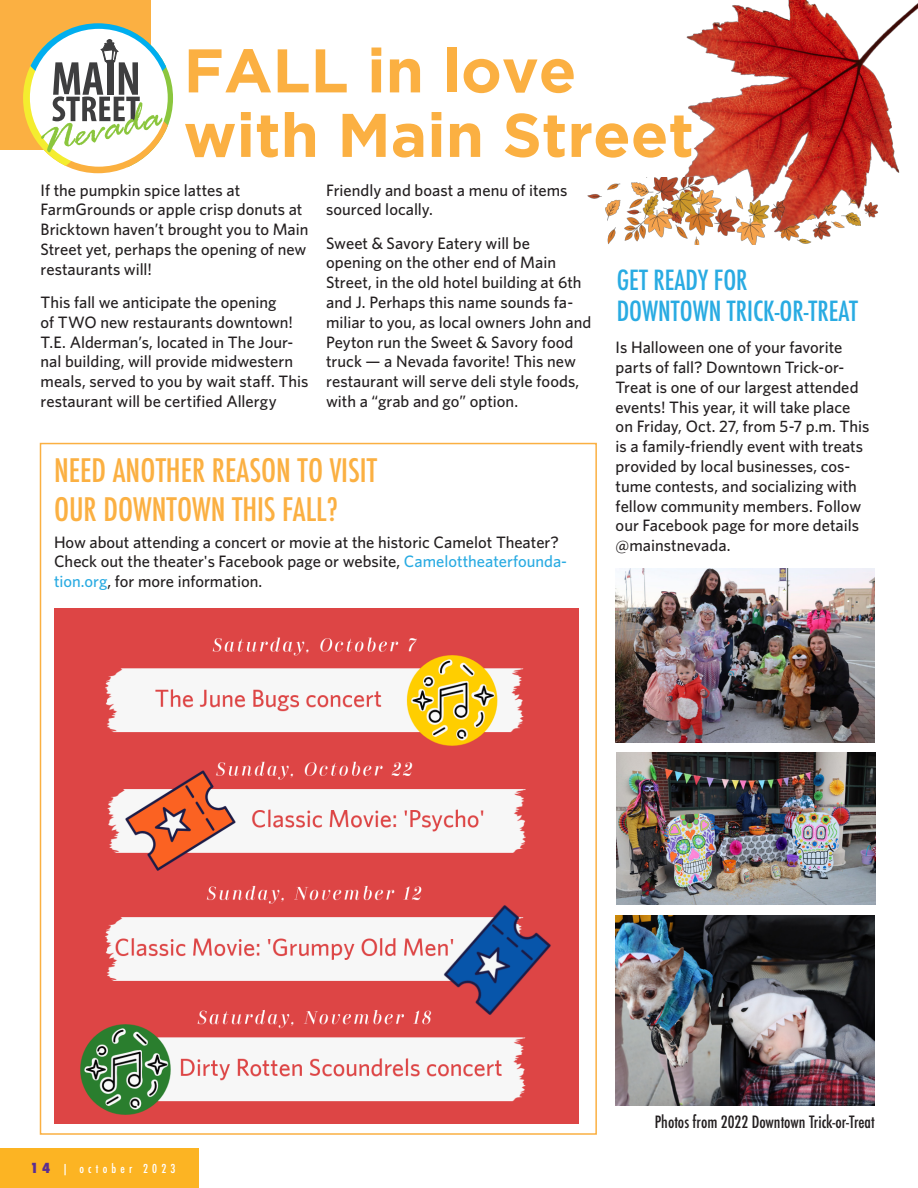
<style>
.page{position:relative;width:918px;height:1188px;background:#fff}
.page>*{position:absolute;margin:0;border:0;box-sizing:border-box;transform-origin:0 0}
.Headline{font:700 61.5px "Gotham";color:#fbb042}
.Subhead{font:500 condensed 31.5px "Futura";color:#fbb042}
.Subhead-2{font:500 condensed 27px "Futura";color:#29abe2}
.t1{font:500 16.5px/19.8px "Whitney";color:#231f20}
.Photo_Caption{font:500 condensed 16.5px "Futura";color:#231f20}
.t2{font:500 condensed 12px "Futura";letter-spacing:.35em;color:#fff}
.s1{color:#29abe2}
.s2{font-weight:800;font-size:13.5px;color:#5b2e91}
</style>
<div class="page">
<div style="left:0;top:1148px;width:199px;height:40px;background:#fcb423"></div>
<img style="left:587px;top:177px;width:244px;height:67px">
<div style="left:0;top:0;width:150px;height:150px;background:#fbb042"></div>
<svg style="left:23px;top:23px;width:150px;height:150px"></svg>
<img style="left:673px;top:0;width:245px;height:235px">
<img style="left:616px;top:568px;width:259px;height:174px">
<img style="left:617px;top:753px;width:259px;height:151px">
<img style="left:616px;top:916px;width:259px;height:190px">
<img style="left:54px;top:608px;width:525px;height:515px">
<p class="Headline" style="left:184px;top:35px;width:394px">FALL in love</p>
<p class="Headline" style="left:184px;top:100px;width:512px">with Main Street</p>
<p class="t1" style="left:40px;top:179px;width:270px">If the pumpkin spice lattes at<br>FarmGrounds or apple crisp donuts at<br>Bricktown haven’t brought you to Main<br>Street yet, perhaps the opening of new restaurants will!</p>
<p class="t1" style="left:40px;top:292px;width:269px">This fall we anticipate the opening<br>of TWO new restaurants downtown!<br>T.E. Alderman’s, located in The Jour&shy;nal building, will provide midwestern meals, served to you by wait staff. This restaurant will be certified Allergy</p>
<p class="t1" style="left:326px;top:179px;width:243px">Friendly and boast a menu of items sourced locally.</p>
<p class="t1" style="left:326px;top:233px;width:267px">Sweet &amp; Savory Eatery will be<br>opening on the other end of Main Street, in the old hotel building at 6th and J. Perhaps this name sounds fa&shy;miliar to you, as local owners John and Peyton run the Sweet &amp; Savory food truck — a Nevada favorite! This new restaurant will serve deli style foods, with a “grab and go” option.</p>
<p class="Subhead-2" style="left:617px;top:263px;width:132px">GET READY FOR</p>
<p class="Subhead-2" style="left:617px;top:294px;width:243px">DOWNTOWN TRICK-OR-TREAT</p>
<p class="t1" style="left:616px;top:337px;width:255px">Is Halloween one of your favorite parts of fall? Downtown Trick-or-Treat is one of our largest attended events! This year, it will take place on Friday, Oct. 27, from 5-7 p.m. This is a family-friendly event with treats provided by local businesses, cos&shy;tume contests, and socializing with fellow community members. Follow our Facebook page for more details @mainstnevada.</p>
<p class="Subhead" style="left:54px;top:450px;width:325px">NEED ANOTHER REASON TO VISIT</p>
<p class="Subhead" style="left:54px;top:489px;width:286px">OUR DOWNTOWN THIS FALL?</p>
<p class="t1" style="left:54px;top:531px;width:515px">How about attending a concert or movie at the historic Camelot Theater?<br>Check out the theater's Facebook page or website, <span class="s1">Camelottheaterfounda&shy;tion.org</span>, for more information.</p>
<p class="t2" style="left:30px;top:1161px;width:147px"><span class="s2">14</span> | october 2023</p>
<p class="Photo_Caption" style="left:655px;top:1111px;width:222px">Photos from 2022 Downtown Trick-or-Treat</p>
</div>
